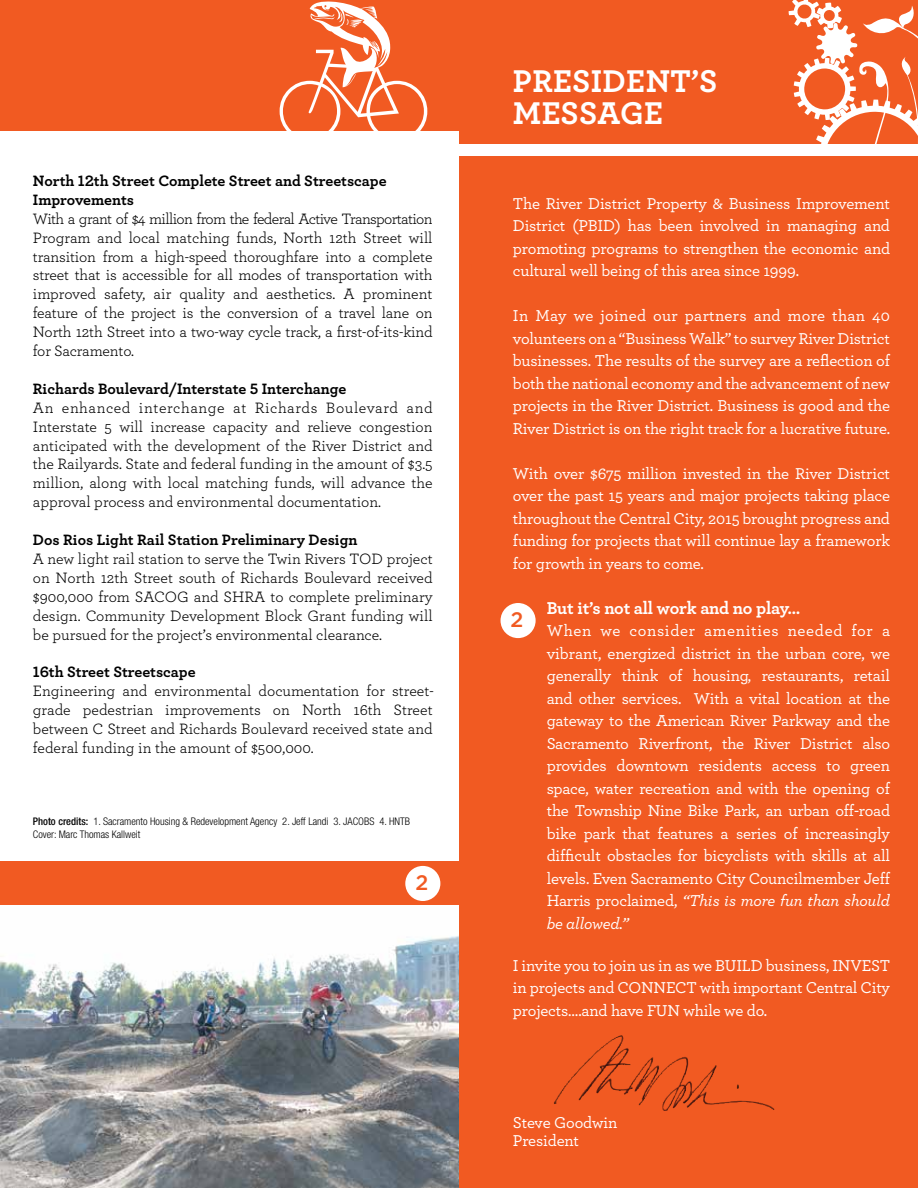
<style>
.page{position:relative;width:918px;height:1188px;background:#fff}
.page>*{position:absolute;margin:0;border:0;box-sizing:border-box;transform-origin:0 0}
.t1{font:700 33px/31.5px "Archer";letter-spacing:.01em;color:#fff}
.t2{font:500 21px "Gotham";color:#f15a22}
.t3{font:700 18px "Archer";letter-spacing:-.01em;color:#fff}
.t4{font:500 16.5px/22.5px "Archer";letter-spacing:-.01em;color:#fff;text-align:justify}
.t5{font:15.75px/18.9px "Archer";letter-spacing:-.005em;color:#000;text-align:justify}
.t6{font:15.75px/18.9px "Archer Bold LF";color:#000}
.t7{font:300 condensed 10.5px/12.6px "Helvetica Neue";color:#000}
.s1{font-weight:500}
.s2{font-style:italic}
</style>
<div class="page">
<div style="left:0;top:0;width:459px;height:131px;background:#f15a22"></div>
<svg style="left:280px;top:1px;width:147px;height:130px"></svg>
<img style="left:0;top:936px;width:459px;height:252px">
<div style="left:0;top:862px;width:459px;height:43px;background:#f15a22"></div>
<div style="left:405px;top:866px;width:35px;height:35px;background:#fff;border-radius:50%"></div>
<div style="left:459px;top:0;width:459px;height:1188px;background:#f15a22"></div>
<svg style="left:789px;top:0;width:129px;height:144px"></svg>
<div style="left:459px;top:144px;width:459px;height:12px;background:#fff"></div>
<div style="left:501px;top:603px;width:35px;height:35px;background:#fff;border-radius:50%"></div>
<img style="left:554px;top:1037px;width:68px;height:67px">
<p class="t6" style="left:33px;top:171px;width:355px">North 12th Street Complete Street and Streetscape<br>Improvements</p>
<p class="t5" style="left:33px;top:209px;width:401px">With a grant of $4 million from the federal Active Transportation Program and local matching funds, North 12th Street will transition from a high-speed thoroughfare into a complete street that is accessible for all modes of transportation with improved safety, air quality and aesthetics. A prominent feature of the project is the conversion of a travel lane on North 12th Street into a two-way cycle track, a first-of-its-kind for Sacramento.</p>
<p class="t6" style="left:33px;top:379px;width:315px">Richards Boulevard/Interstate 5 Interchange</p>
<p class="t5" style="left:33px;top:398px;width:401px">An enhanced interchange at Richards Boulevard and Interstate 5 will increase capacity and relieve congestion anticipated with the development of the River District and the Railyards. State and federal funding in the amount of $3.5 million, along with local matching funds, will advance the approval process and environmental documentation.</p>
<p class="t6" style="left:33px;top:530px;width:326px">Dos Rios Light Rail Station Preliminary Design</p>
<p class="t5" style="left:33px;top:549px;width:401px">A new light rail station to serve the Twin Rivers TOD project on North 12th Street south of Richards Boulevard received $900,000 from SACOG and SHRA to complete preliminary design. Community Development Block Grant funding will be pursued for the project’s environmental clearance.</p>
<p class="t6" style="left:33px;top:662px;width:164px">16th Street Streetscape</p>
<p class="t5" style="left:33px;top:681px;width:402px">Engineering and environmental documentation for street&shy;grade pedestrian improvements on North 16th Street between C Street and Richards Boulevard received state and federal funding in the amount of $500,000.</p>
<p class="t7" style="left:33px;top:815px;width:379px"><span class="s1">Photo credits:</span> 1. Sacramento Housing &amp; Redevelopment Agency 2. Jeff Landi 3. JACOBS 4. HNTB<br>Cover: Marc Thomas Kallweit</p>
<p class="t2" style="left:415px;top:869px;width:14px">2</p>
<h1 class="t1" style="left:513px;top:65px;width:206px">President’s<br>Message</h1>
<p class="t4" style="left:513px;top:191px;width:379px">The River District Property &amp; Business Improvement District (PBID) has been involved in managing and promoting programs to strengthen the economic and cultural well being of this area since 1999.</p>
<p class="t4" style="left:513px;top:304px;width:379px">In May we joined our partners and more than 40 volunteers on a “Business Walk” to survey River District businesses. The results of the survey are a reflection of both the national economy and the advancement of new projects in the River District. Business is good and the River District is on the right track for a lucrative future.</p>
<p class="t4" style="left:513px;top:462px;width:379px">With over $675 million invested in the River District over the past 15 years and major projects taking place throughout the Central City, 2015 brought progress and funding for projects that will continue lay a framework for growth in years to come.</p>
<p class="t3" style="left:547px;top:596px;width:255px">But it’s not all work and no play…</p>
<p class="t4" style="left:547px;top:619px;width:345px">When we consider amenities needed for a vibrant, energized district in the urban core, we generally think of housing, restaurants, retail and other services. With a vital location at the gateway to the American River Parkway and the Sacramento Riverfront, the River District also provides downtown residents access to green space, water recreation and with the opening of the Township Nine Bike Park, an urban off-road bike park that features a series of increasingly difficult obstacles for bicyclists with skills at all levels. Even Sacramento City Councilmember Jeff Harris proclaimed, <span class="s2">“This is more fun than should be allowed.”</span></p>
<p class="t4" style="left:513px;top:954px;width:379px">I invite you to join us in as we BUILD business, INVEST in projects and CONNECT with important Central City projects….and have FUN while we do.</p>
<p class="t2" style="left:511px;top:606px;width:14px">2</p>
<p class="t4" style="left:513px;top:1113px;width:106px;line-height:18px">Steve Goodwin<br>President</p>
</div>
